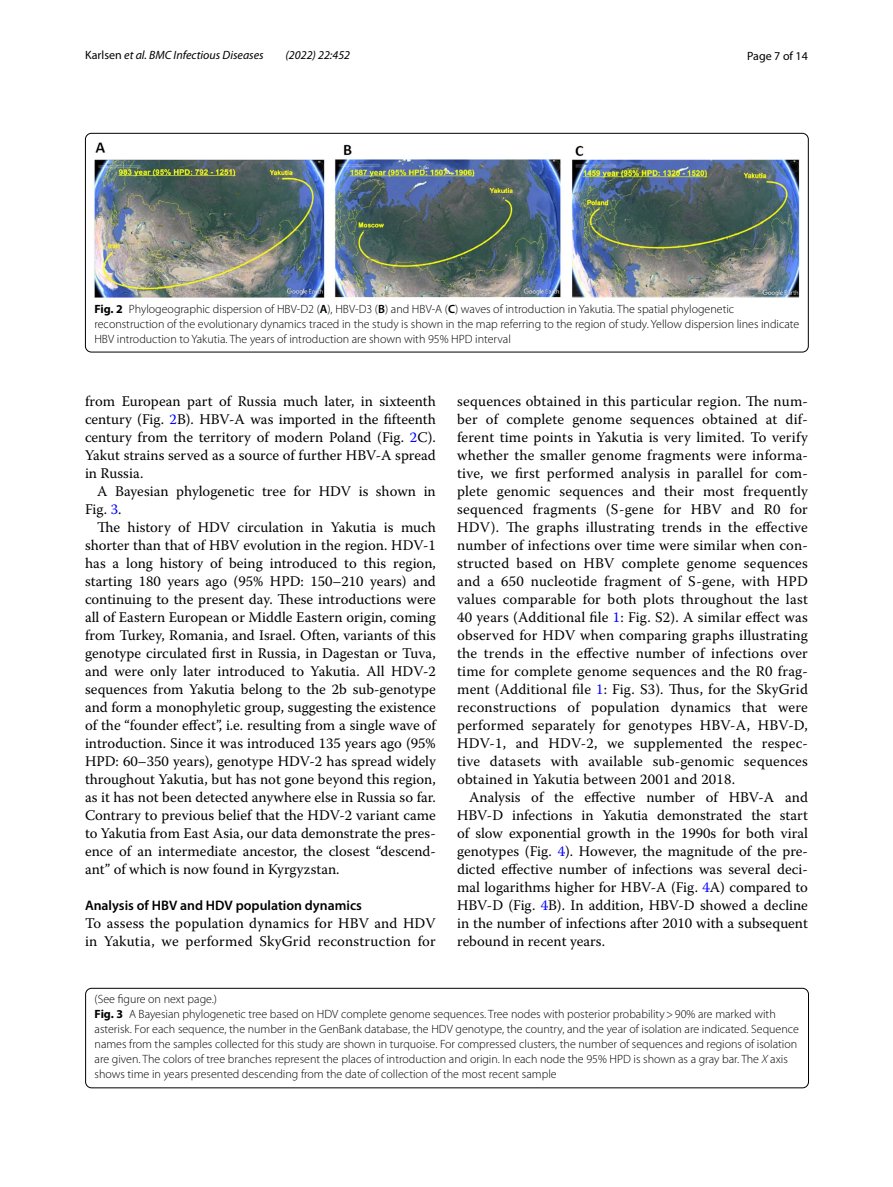
<style>
.page{position:relative;width:893px;height:1187px;background:#fff}
.page>*{position:absolute;margin:0;border:0;box-sizing:border-box;transform-origin:0 0}
.t1{font:14.7px/18px "Warnock Pro";letter-spacing:.005em;color:#000;text-align:justify}
.t2{font:600 13.8px "Myriad Pro";color:#000}
.t3{font:300 12px/15px "Myriad Pro";color:#000}
.t4{font:italic 12px "Myriad Pro";color:#000}
.t5{font:12px "Myriad Pro";color:#000}
.s1{font-style:normal}
.s2{font-weight:700}
.s3{font-weight:600}
.s4{color:#00f}
.s5{font-style:italic}
</style>
<div class="page">
<img style="left:94px;top:142px;width:706px;height:155px">
<div style="left:85px;top:133px;width:723px;height:219px;border:1px solid #000;border-radius:6px"></div>
<div style="left:85px;top:988px;width:724px;height:99px;border:1px solid #000;border-radius:6px"></div>
<p class="t4" style="left:85px;top:48px;width:180px"><span class="s1">Karlsen</span> et al. BMC Infectious Diseases</p>
<p class="t4" style="left:286px;top:48px;width:66px">(2022) 22:452</p>
<p class="t5" style="left:747px;top:48px;width:62px">Page 7 of 14</p>
<p class="t3" style="left:94px;top:301px;width:706px"><span class="s2">Fig. 2</span> Phylogeographic dispersion of HBV-D2 (<span class="s3">A</span>), HBV-D3 (<span class="s3">B</span>) and HBV-A (<span class="s3">C</span>) waves of introduction in Yakutia. The spatial phylogenetic reconstruction of the evolutionary dynamics traced in the study is shown in the map referring to the region of study. Yellow dispersion lines indicate<br>HBV introduction to Yakutia. The years of introduction are shown with 95% HPD interval</p>
<p class="t1" style="left:85px;top:391px;width:352px">from European part of Russia much later, in sixteenth century (Fig. <span class="s4">2</span>B). HBV-A was imported in the fifteenth century from the territory of modern Poland (Fig. <span class="s4">2</span>C).<br>Yakut strains served as a source of further HBV-A spread in Russia.</p>
<p class="t1" style="left:85px;top:481px;width:352px;text-indent:12px">A Bayesian phylogenetic tree for HDV is shown in<br>Fig. <span class="s4">3</span>.</p>
<p class="t1" style="left:85px;top:517px;width:352px;text-indent:12px">The history of HDV circulation in Yakutia is much shorter than that of HBV evolution in the region. HDV-1 has a long history of being introduced to this region, starting 180 years ago (95% HPD: 150–210 years) and continuing to the present day. These introductions were all of Eastern European or Middle Eastern origin, coming from Turkey, Romania, and Israel. Often, variants of this genotype circulated first in Russia, in Dagestan or Tuva, and were only later introduced to Yakutia. All HDV-2 sequences from Yakutia belong to the 2b sub-genotype and form a monophyletic group, suggesting the existence of the “founder effect”, i.e. resulting from a single wave of introduction. Since it was introduced 135 years ago (95% HPD: 60–350 years), genotype HDV-2 has spread widely throughout Yakutia, but has not gone beyond this region, as it has not been detected anywhere else in Russia so far.<br>Contrary to previous belief that the HDV-2 variant came to Yakutia from East Asia, our data demonstrate the pres&shy;ence of an intermediate ancestor, the closest “descend&shy;ant” of which is now found in Kyrgyzstan.</p>
<p class="t2" style="left:85px;top:896px;width:278px">Analysis of HBV and HDV population dynamics</p>
<p class="t1" style="left:85px;top:913px;width:352px">To assess the population dynamics for HBV and HDV in Yakutia, we performed SkyGrid reconstruction for</p>
<p class="t3" style="left:95px;top:991px;width:124px">(See figure on next page.)</p>
<p class="t1" style="left:457px;top:391px;width:352px">sequences obtained in this particular region. The num&shy;ber of complete genome sequences obtained at dif&shy;ferent time points in Yakutia is very limited. To verify whether the smaller genome fragments were informa&shy;tive, we first performed analysis in parallel for com&shy;plete genomic sequences and their most frequently sequenced fragments (S-gene for HBV and R0 for HDV). The graphs illustrating trends in the effective number of infections over time were similar when con&shy;structed based on HBV complete genome sequences and a 650 nucleotide fragment of S-gene, with HPD values comparable for both plots throughout the last 40 years (Additional file <span class="s4">1</span>: Fig. S2). A similar effect was observed for HDV when comparing graphs illustrating the trends in the effective number of infections over time for complete genome sequences and the R0 frag&shy;ment (Additional file <span class="s4">1</span>: Fig. S3). Thus, for the SkyGrid reconstructions of population dynamics that were performed separately for genotypes HBV-A, HBV-D, HDV-1, and HDV-2, we supplemented the respec&shy;tive datasets with available sub-genomic sequences obtained in Yakutia between 2001 and 2018.</p>
<p class="t1" style="left:457px;top:787px;width:352px;text-indent:12px">Analysis of the effective number of HBV-A and HBV-D infections in Yakutia demonstrated the start of slow exponential growth in the 1990s for both viral genotypes (Fig. <span class="s4">4</span>). However, the magnitude of the pre&shy;dicted effective number of infections was several deci&shy;mal logarithms higher for HBV-A (Fig. <span class="s4">4</span>A) compared to HBV-D (Fig. <span class="s4">4</span>B). In addition, HBV-D showed a decline in the number of infections after 2010 with a subsequent rebound in recent years.</p>
<p class="t3" style="left:95px;top:1006px;width:706px"><span class="s2">Fig. 3</span> A Bayesian phylogenetic tree based on HDV complete genome sequences. Tree nodes with posterior probability&gt;90% are marked with asterisk. For each sequence, the number in the GenBank database, the HDV genotype, the country, and the year of isolation are indicated. Sequence names from the samples collected for this study are shown in turquoise. For compressed clusters, the number of sequences and regions of isolation are given. The colors of tree branches represent the places of introduction and origin. In each node the 95% HPD is shown as a gray bar. The <span class="s5">X</span> axis shows time in years presented descending from the date of collection of the most recent sample</p>
</div>
